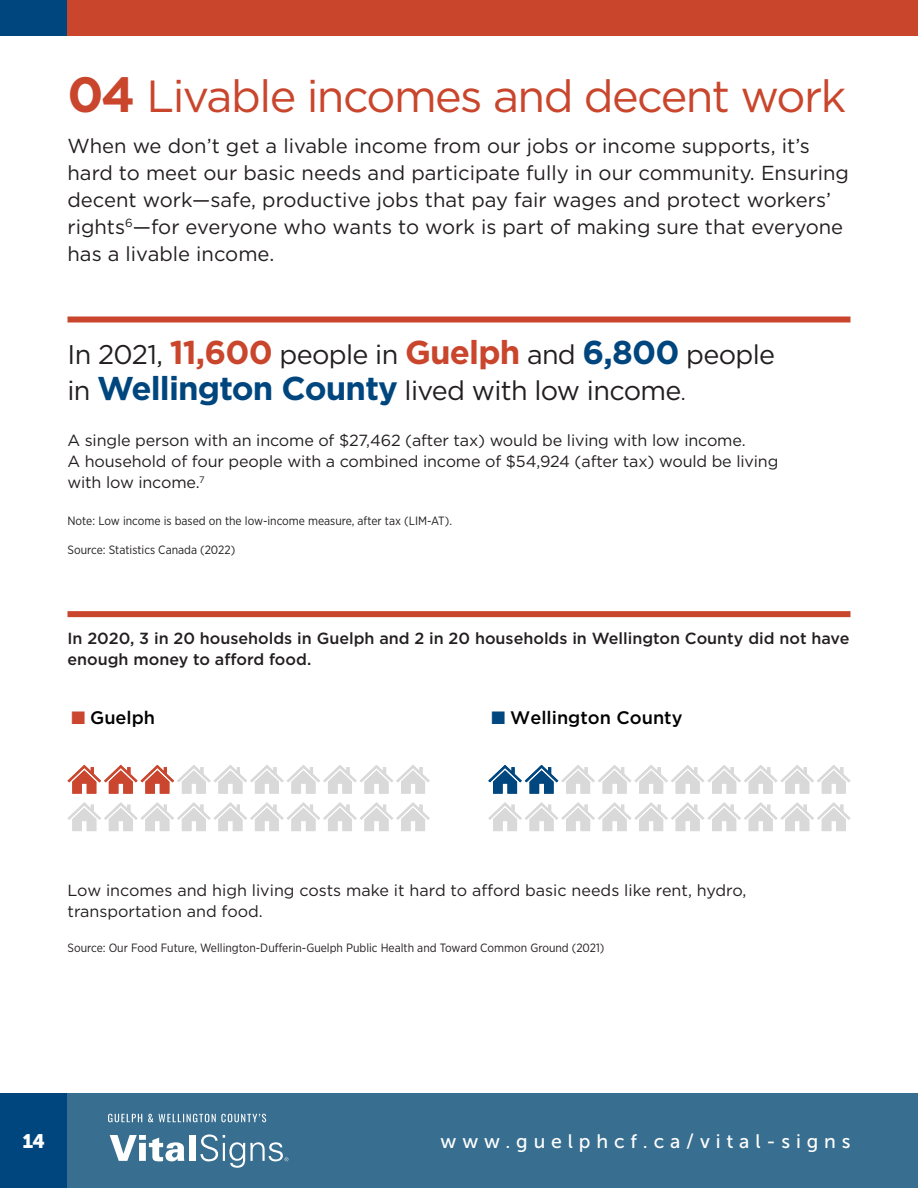
<style>
.page{position:relative;width:918px;height:1188px;background:#fff}
.page>*{position:absolute;margin:0;border:0;box-sizing:border-box;transform-origin:0 0}
.Heading_1{font:45px "Gotham";letter-spacing:-.035em;color:#c9462d}
.Heading_3{font:27px/36px "Gotham";letter-spacing:-.025em;color:#231f20}
.Heading_3-2{font:20.25px/27px "Gotham";color:#231f20}
.t1{font:19.5px "Museo Sans 500";letter-spacing:.3em;color:#fff}
.t2{font:19.5px "Museo Sans 900";color:#fff}
.t3{font:500 18.15px "Gotham";color:#000}
.Body{font:16.2px/21px "Gotham";letter-spacing:-.01em;color:#231f20}
.Body-2{font:500 16.2px/21px "Gotham";color:#231f20}
.Source{font:12px "Gotham Narrow";color:#231f20}
.Body-3{font:12px "Gotham Narrow";color:#231f20}
.s1{font-weight:700;font-size:49.5px}
.s2{font-weight:700;font-size:33px;color:#c9462d}
.s3{font-weight:700;font-size:33px;color:#00467e}
.s4{font-size:20.25px}
.s5{color:#ca462e}
.s6{color:#00467f}
</style>
<div class="page">
<div style="left:0;top:1094px;width:68px;height:94px;background:#00467e"></div>
<div style="left:68px;top:1094px;width:850px;height:94px;background:#386e8f"></div>
<svg style="left:110px;top:1135px;width:74px;height:26px"></svg>
<div style="left:189px;top:1135px;width:7px;height:26px;background:#fff"></div>
<svg style="left:200px;top:1134px;width:88px;height:34px"></svg>
<svg style="left:108px;top:1114px;width:158px;height:8px"></svg>
<div style="left:0;top:0;width:68px;height:35px;background:#00467e"></div>
<div style="left:68px;top:0;width:850px;height:35px;background:#c9462d"></div>
<div style="left:68px;top:317px;width:782px;height:6px;background:#c9462d"></div>
<div style="left:68px;top:611px;width:782px;height:6px;background:#c9462d"></div>
<svg style="left:68px;top:765px;width:362px;height:29px"></svg>
<svg style="left:68px;top:802px;width:362px;height:29px"></svg>
<svg style="left:488px;top:765px;width:362px;height:29px"></svg>
<svg style="left:488px;top:802px;width:362px;height:29px"></svg>
<p class="Heading_1" style="left:68px;top:68px;width:780px"><span class="s1">04</span> Livable incomes and decent work</p>
<p class="Heading_3-2" style="left:68px;top:132px;width:783px">When we don’t get a livable income from our jobs or income supports, it’s hard to meet our basic needs and participate fully in our community. Ensuring decent work—safe, productive jobs that pay fair wages and protect workers’ rights<sup>6</sup>—for everyone who wants to work is part of making sure that everyone has a livable income.</p>
<p class="Heading_3" style="left:68px;top:336px;width:709px">In 2021, <span class="s2">11,600</span> people in <span class="s2">Guelph</span> and <span class="s3">6,800</span> people in <span class="s3">Wellington County</span> lived with low income<span class="s4">.</span></p>
<p class="Body" style="left:68px;top:430px;width:712px">A single person with an income of $27,462 (after tax) would be living with low income.<br>A household of four people with a combined income of $54,924 (after tax) would be living with low income.<sup>7</sup></p>
<p class="Source" style="left:68px;top:514px;width:386px">Note: Low income is based on the low-income measure, after tax (LIM-AT).</p>
<p class="Source" style="left:68px;top:542px;width:169px">Source: Statistics Canada (2022)</p>
<p class="Body-2" style="left:68px;top:627px;width:784px">In 2020, 3 in 20 households in Guelph and 2 in 20 households in Wellington County did not have enough money to afford food.</p>
<p class="t3" style="left:71px;top:706px;width:85px"><span class="s5">■</span> Guelph</p>
<p class="t3" style="left:491px;top:706px;width:193px"><span class="s6">■</span> Wellington County</p>
<p class="Body" style="left:68px;top:879px;width:681px">Low incomes and high living costs make it hard to afford basic needs like rent, hydro, transportation and food.</p>
<p class="Body-3" style="left:68px;top:940px;width:538px">Source: Our Food Future, Wellington-Dufferin-Guelph Public Health and Toward Common Ground (2021)</p>
<p class="t2" style="left:23px;top:1130px;width:24px">14</p>
<p class="t1" style="left:441px;top:1131px;width:411px">www.guelphcf.ca/vital-signs</p>
</div>
